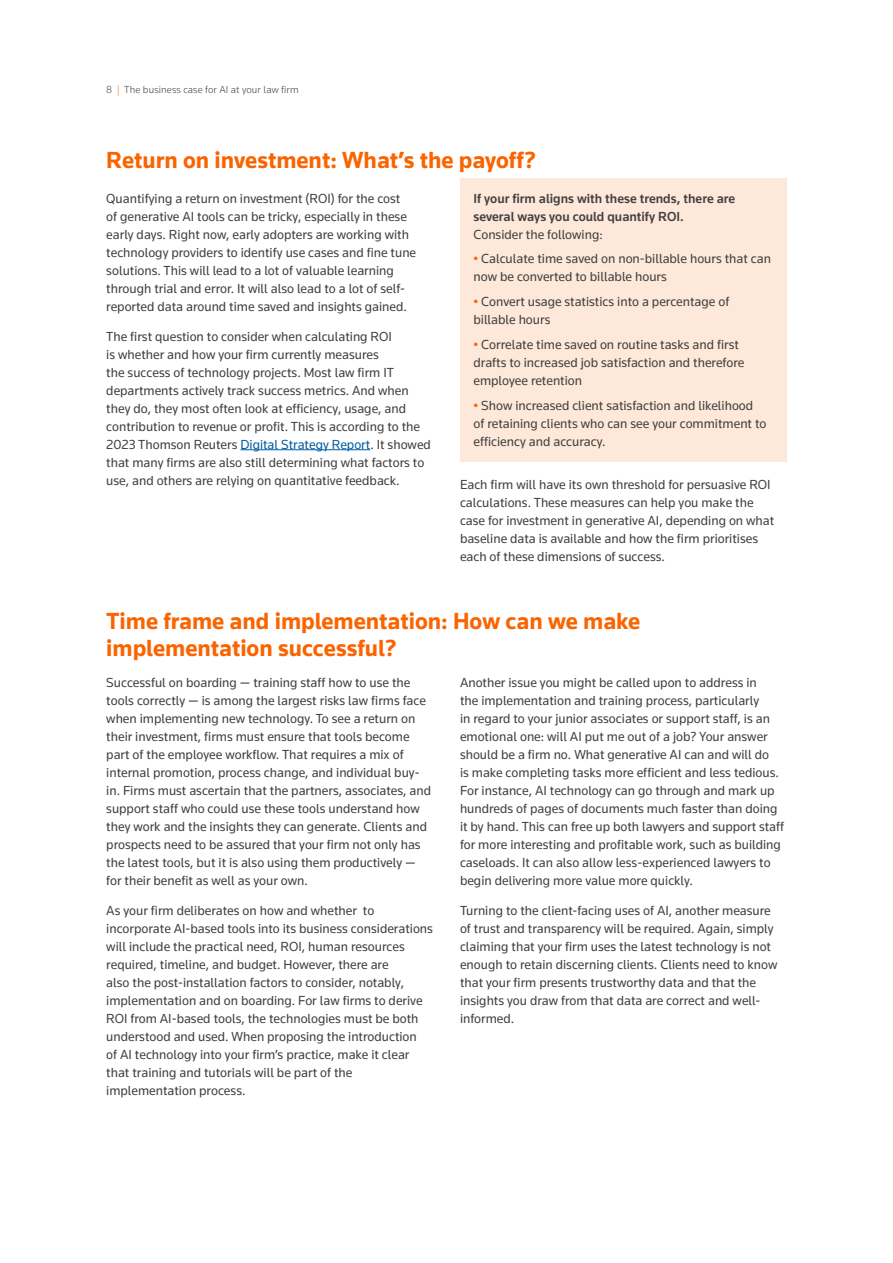
<style>
.page{position:relative;width:893px;height:1263px;background:#fff}
.page>*{position:absolute;margin:0;border:0;box-sizing:border-box;transform-origin:0 0}
.t1{font:700 24px/27px "Knowledge 2017";color:#fa6400}
.t2{font:13.5px/18px "Knowledge 2017";color:#404040}
.t3{font:500 13.5px/18px "Knowledge 2017";color:#404040}
.t4{font:300 10.5px "Knowledge 2017";letter-spacing:.01em;color:#404040}
.s1{color:#fa6400}
.s2{color:#005da2}
</style>
<div class="page">
<hr style="left:240px;top:449px;width:130px;height:1px;background:#005da2">
<div style="left:460px;top:179px;width:327px;height:76px;background:#fee8d9"></div>
<div style="left:460px;top:239px;width:327px;height:59px;background:#fee8d9"></div>
<div style="left:460px;top:282px;width:327px;height:59px;background:#fee8d9"></div>
<div style="left:460px;top:325px;width:327px;height:76px;background:#fee8d9"></div>
<div style="left:460px;top:386px;width:327px;height:76px;background:#fee8d9"></div>
<p class="t4" style="left:106px;top:83px;width:194px">8 <span class="s1">|</span> The business case for AI at your law firm</p>
<h1 class="t1" style="left:106px;top:146px;width:431px">Return on investment: What’s the payoff?</h1>
<p class="t2" style="left:106px;top:189px;width:311px">Quantifying a return on investment (ROI) for the cost<br>of generative AI tools can be tricky, especially in these early days. Right now, early adopters are working with technology providers to identify use cases and fine tune solutions. This will lead to a lot of valuable learning through trial and error. It will also lead to a lot of self&shy;reported data around time saved and insights gained.</p>
<p class="t2" style="left:106px;top:327px;width:326px">The first question to consider when calculating ROI<br>is whether and how your firm currently measures<br>the success of technology projects. Most law firm IT departments actively track success metrics. And when they do, they most often look at efficiency, usage, and contribution to revenue or profit. This is according to the 2023 Thomson Reuters <span class="s2">Digital Strategy Report</span>. It showed that many firms are also still determining what factors to use, and others are relying on quantitative feedback.</p>
<p class="t3" style="left:473px;top:189px;width:263px">If your firm aligns with these trends, there are several ways you could quantify ROI.</p>
<p class="t2" style="left:473px;top:225px;width:131px">Consider the following:</p>
<p class="t2" style="left:473px;top:250px;width:299px"><span class="s1">•</span> Calculate time saved on non-billable hours that can now be converted to billable hours</p>
<p class="t2" style="left:473px;top:292px;width:257px"><span class="s1">•</span> Convert usage statistics into a percentage of billable hours</p>
<p class="t2" style="left:473px;top:335px;width:272px"><span class="s1">•</span> Correlate time saved on routine tasks and first drafts to increased job satisfaction and therefore employee retention</p>
<p class="t2" style="left:473px;top:396px;width:294px"><span class="s1">•</span> Show increased client satisfaction and likelihood of retaining clients who can see your commitment to efficiency and accuracy.</p>
<p class="t2" style="left:460px;top:475px;width:316px">Each firm will have its own threshold for persuasive ROI calculations. These measures can help you make the case for investment in generative AI, depending on what baseline data is available and how the firm prioritises each of these dimensions of success.</p>
<h1 class="t1" style="left:106px;top:607px;width:536px">Time frame and implementation: How can we make implementation successful?</h1>
<p class="t2" style="left:106px;top:674px;width:326px">Successful on boarding — training staff how to use the tools correctly — is among the largest risks law firms face when implementing new technology. To see a return on their investment, firms must ensure that tools become part of the employee workflow. That requires a mix of internal promotion, process change, and individual buy&shy;in. Firms must ascertain that the partners, associates, and support staff who could use these tools understand how they work and the insights they can generate. Clients and prospects need to be assured that your firm not only has the latest tools, but it is also using them productively — for their benefit as well as your own.</p>
<p class="t2" style="left:106px;top:902px;width:328px">As your firm deliberates on how and whether to incorporate AI-based tools into its business considerations will include the practical need, ROI, human resources required, timeline, and budget. However, there are<br>also the post-installation factors to consider, notably, implementation and on boarding. For law firms to derive ROI from AI-based tools, the technologies must be both understood and used. When proposing the introduction<br>of AI technology into your firm’s practice, make it clear that training and tutorials will be part of the implementation process.</p>
<p class="t2" style="left:460px;top:674px;width:326px">Another issue you might be called upon to address in<br>the implementation and training process, particularly<br>in regard to your junior associates or support staff, is an emotional one: will AI put me out of a job? Your answer should be a firm no. What generative AI can and will do<br>is make completing tasks more efficient and less tedious.<br>For instance, AI technology can go through and mark up hundreds of pages of documents much faster than doing it by hand. This can free up both lawyers and support staff for more interesting and profitable work, such as building caseloads. It can also allow less-experienced lawyers to begin delivering more value more quickly.</p>
<p class="t2" style="left:460px;top:902px;width:319px">Turning to the client-facing uses of AI, another measure of trust and transparency will be required. Again, simply claiming that your firm uses the latest technology is not enough to retain discerning clients. Clients need to know that your firm presents trustworthy data and that the insights you draw from that data are correct and well&shy;informed.</p>
</div>
